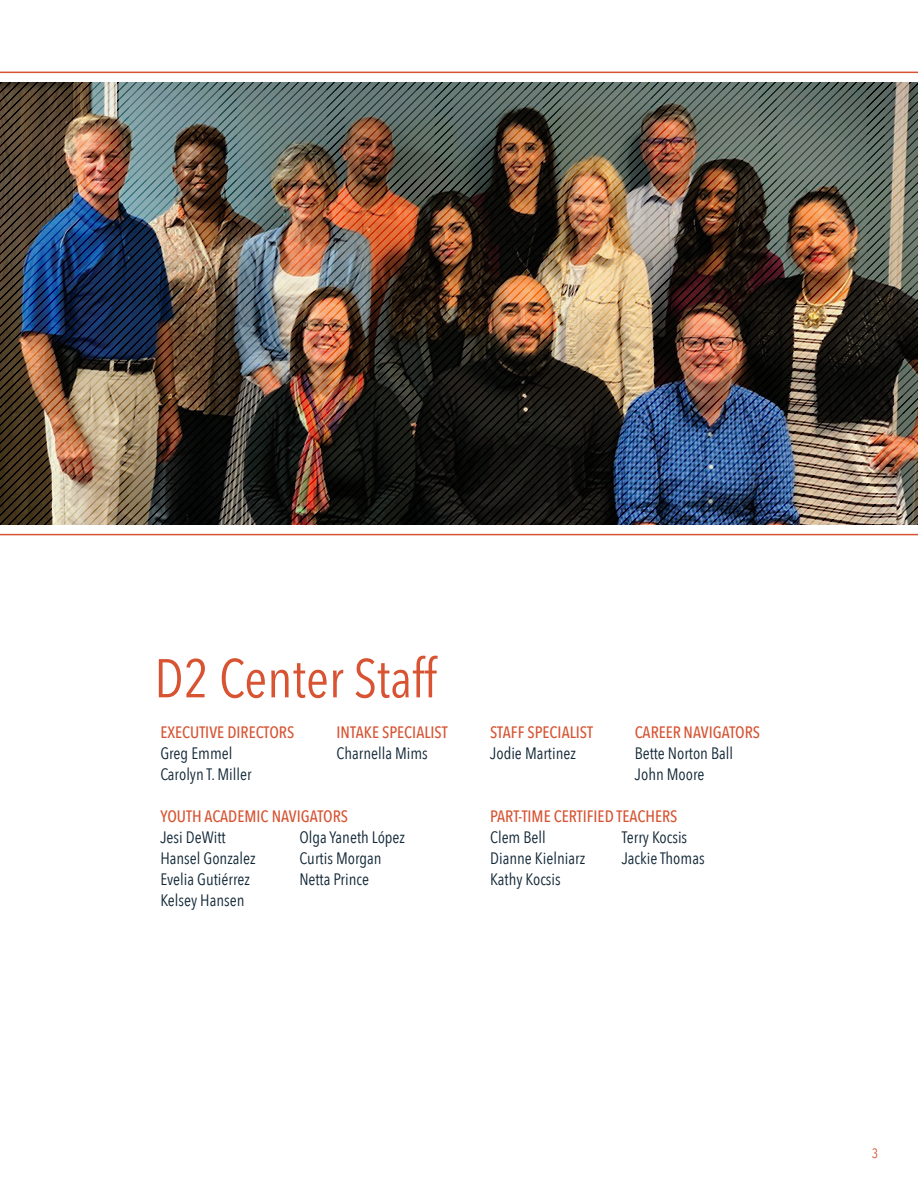
<style>
.page{position:relative;width:918px;height:1188px;background:#fff}
.page>*{position:absolute;margin:0;border:0;box-sizing:border-box;transform-origin:0 0}
.t1{font:54px "Avenir Next Condensed";color:#d75332}
.t2{font:16.5px/21px "Avenir Next Condensed";color:#112736}
.t3{font:500 16.5px "Avenir Next Condensed";color:#d75332}
.t4{font:13.5px "Avenir Next Condensed";color:#d75332}
</style>
<div class="page">
<hr style="left:0;top:534px;width:918px;height:1px;background:#d75332">
<hr style="left:0;top:72px;width:918px;height:1px;background:#d75332">
<img style="left:0;top:82px;width:918px;height:443px">
<h1 class="t1" style="left:154px;top:632px;width:284px">D2 Center Staff</h1>
<p class="t3" style="left:160px;top:722px;width:135px">EXECUTIVE DIRECTORS</p>
<p class="t2" style="left:160px;top:742px;width:93px">Greg Emmel<br>Carolyn T. Miller</p>
<p class="t3" style="left:160px;top:806px;width:189px">YOUTH ACADEMIC NAVIGATORS</p>
<p class="t2" style="left:160px;top:826px;width:97px">Jesi DeWitt<br>Hansel Gonzalez<br>Evelia Gutiérrez<br>Kelsey Hansen</p>
<p class="t2" style="left:299px;top:826px;width:107px">Olga Yaneth López<br>Curtis Morgan<br>Netta Prince</p>
<p class="t3" style="left:337px;top:722px;width:113px">INTAKE SPECIALIST</p>
<p class="t2" style="left:337px;top:742px;width:93px">Charnella Mims</p>
<p class="t3" style="left:490px;top:722px;width:104px">STAFF SPECIALIST</p>
<p class="t2" style="left:490px;top:742px;width:87px">Jodie Martinez</p>
<p class="t3" style="left:635px;top:722px;width:127px">CAREER NAVIGATORS</p>
<p class="t2" style="left:635px;top:742px;width:100px">Bette Norton Ball<br>John Moore</p>
<p class="t3" style="left:490px;top:806px;width:189px">PART-TIME CERTIFIED TEACHERS</p>
<p class="t2" style="left:490px;top:826px;width:97px">Clem Bell<br>Dianne Kielniarz<br>Kathy Kocsis</p>
<p class="t2" style="left:622px;top:826px;width:84px">Terry Kocsis<br>Jackie Thomas</p>
<p class="t4" style="left:872px;top:1142px;width:8px">3</p>
</div>
